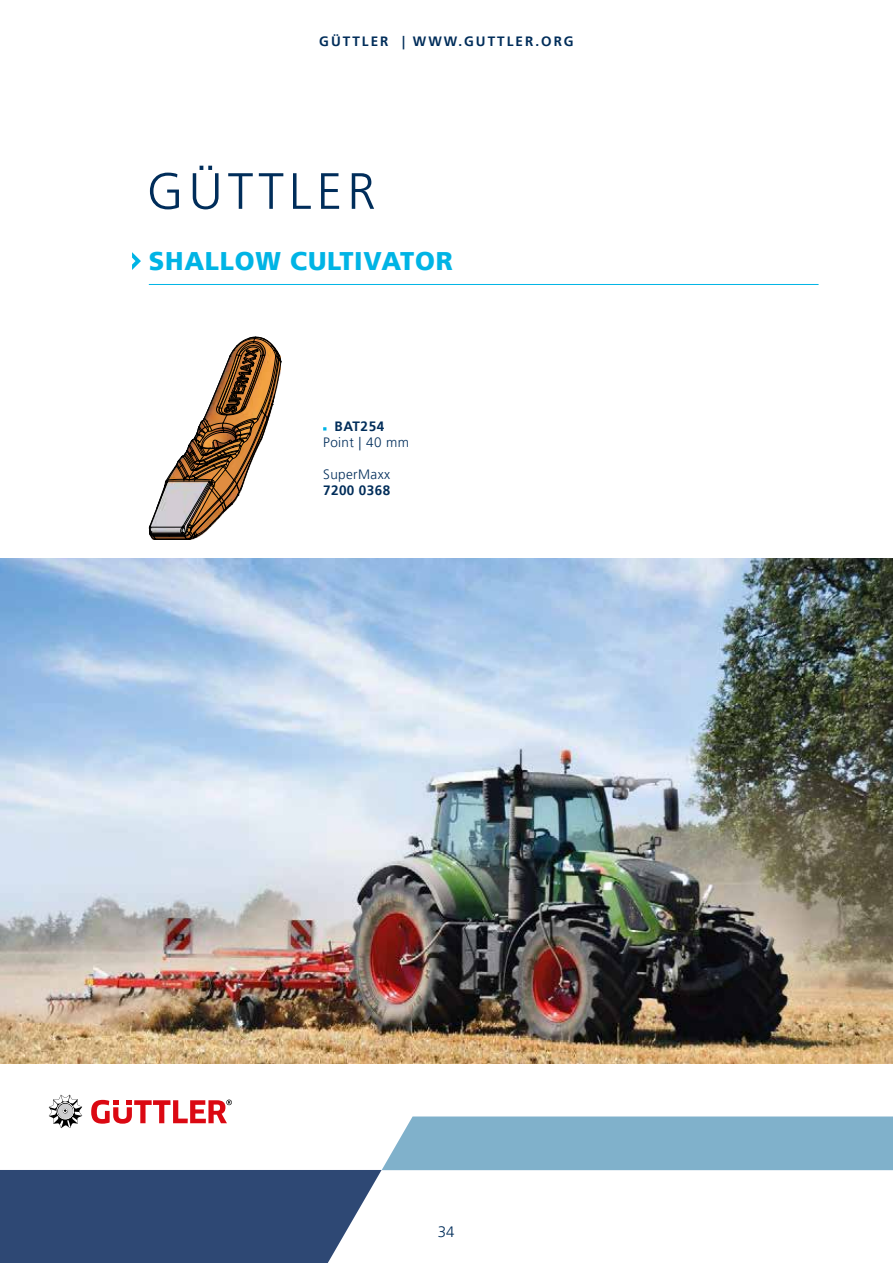
<style>
.page{position:relative;width:893px;height:1263px;background:#fff}
.page>*{position:absolute;margin:0;border:0;box-sizing:border-box;transform-origin:0 0}
.t1{font:300 51px "Frutiger LT Pro";letter-spacing:.1em;color:#002d5a}
.t2{font:900 25.5px "Frutiger LT Pro";letter-spacing:.03em;color:#00b4e5}
.t3{font:300 15px "Frutiger LT Pro";color:#002d5a}
.t4{font:700 13.5px "Frutiger LT Pro";letter-spacing:.15em;color:#002d5a}
.t5{font:300 13.5px "Frutiger LT Pro";letter-spacing:.03em;color:#002d5a}
.t6{font:700 13.5px "Frutiger LT Pro";letter-spacing:.03em;color:#002d5a}
</style>
<div class="page">
<img style="left:0;top:558px;width:893px;height:505px">
<svg style="left:149px;top:336px;width:133px;height:204px"></svg>
<hr style="left:149px;top:284px;width:670px;height:1px;background:#00b4e5">
<svg style="left:132px;top:252px;width:9px;height:18px"></svg>
<svg style="left:0;top:1095px;width:893px;height:168px"></svg>
<p class="t4" style="left:319px;top:33px;width:256px">GÜTTLER | WWW.GUTTLER.ORG</p>
<h1 class="t1" style="left:147px;top:161px;width:230px">GÜTTLER</h1>
<h2 class="t2" style="left:149px;top:246px;width:305px">SHALLOW CULTIVATOR</h2>
<p class="t4" style="left:335px;top:418px;width:51px">BAT254</p>
<p class="t5" style="left:323px;top:434px;width:87px">Point | 40 mm</p>
<p class="t5" style="left:323px;top:467px;width:68px">SuperMaxx</p>
<p class="t6" style="left:323px;top:483px;width:69px">7200 0368</p>
<p class="t3" style="left:438px;top:1223px;width:18px">34</p>
</div>
